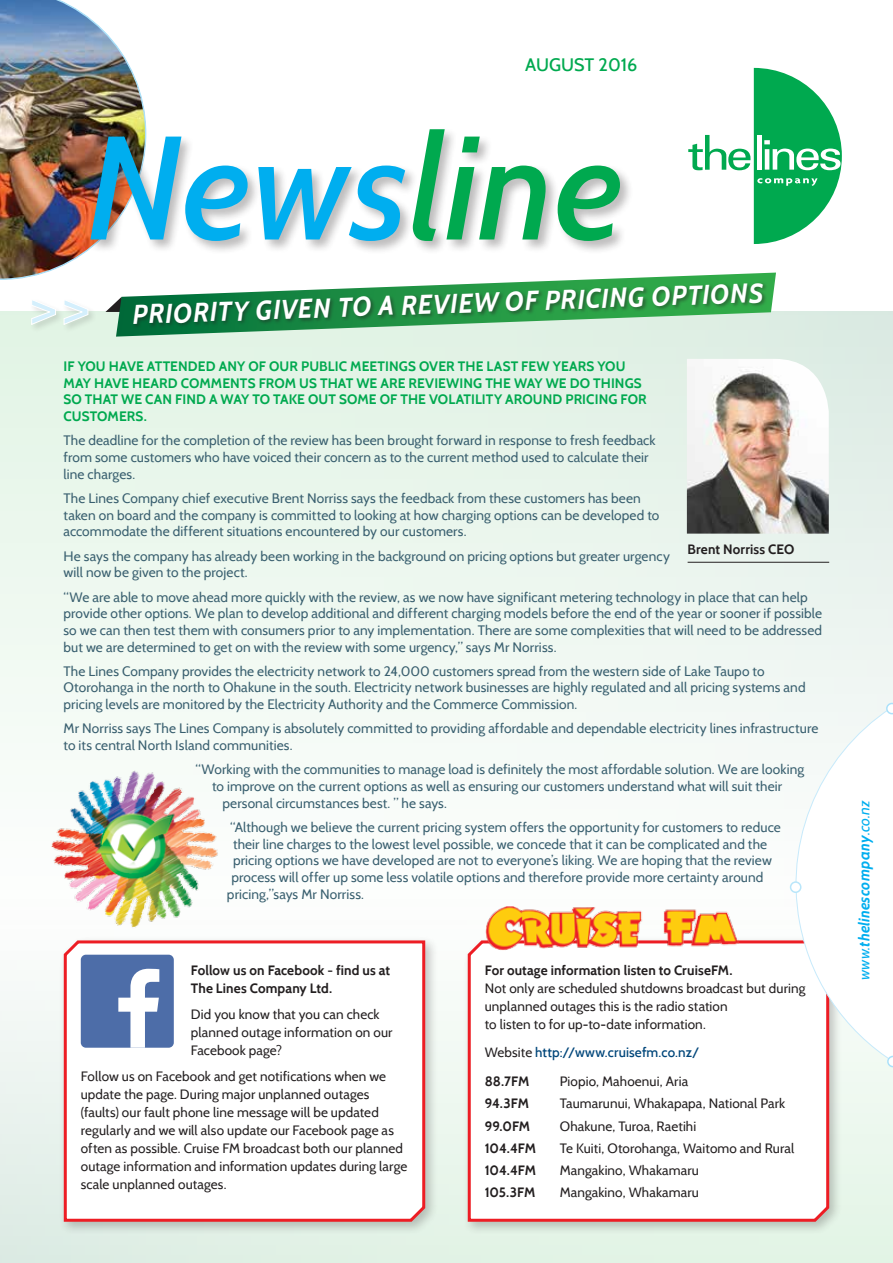
<style>
.page{position:relative;width:893px;height:1263px;background:#fff}
.page>*{position:absolute;margin:0;border:0;box-sizing:border-box;transform-origin:0 0}
.t1{font:italic 500 147px "Cabin";color:#00aeef}
.t2{font:italic 700 27px "Cabin";color:#fff}
.t3{font:500 18px "Cabin";color:#00a94f}
.t4{font:italic 700 15.15px "Cabin";color:#00aeef}
.t5{font:13.65px/16.6px "Cabin";letter-spacing:.01em;color:#395f6f}
.t6{font:700 13.65px/16.6px "Cabin";letter-spacing:.005em;color:#00a94f}
.t7{font:13.5px/18px "Cabin";letter-spacing:.01em;color:#231f20}
.t8{font:700 13.5px/18px "Cabin";letter-spacing:.01em;color:#231f20}
.t9{font:500 13.5px/28.7px "Cabin";letter-spacing:.01em;color:#00467a}
.s1{color:#00a94f}
.s2{font-weight:400;color:#231f20}
.s3{font-weight:700;color:#231f20}
.s4{font-weight:400}
</style>
<div class="page">
<div style="left:0;top:312px;width:893px;height:624px;background:linear-gradient(to bottom,#def0e3,#fff)"></div>
<div style="left:0;top:891px;width:893px;height:372px;background:linear-gradient(to bottom,#fefdfe,#dff0e4)"></div>
<div style="left:463px;top:936px;width:380px;height:299px;background:#231f20;opacity:.25"></div>
<svg style="left:466px;top:938px;width:365px;height:285px"></svg>
<img style="left:485px;top:906px;width:253px;height:44px">
<div style="left:59px;top:936px;width:380px;height:299px;background:#231f20;opacity:.25"></div>
<svg style="left:62px;top:938px;width:365px;height:285px"></svg>
<div style="left:81px;top:955px;width:93px;height:93px;background:#4d6da8;border-radius:5px"></div>
<svg style="left:118px;top:969px;width:41px;height:79px"></svg>
<svg style="left:782px;top:698px;width:111px;height:372px"></svg>
<svg style="left:0;top:0;width:842px;height:337px"></svg>
<div style="left:132px;top:282px;width:636px;height:48px;background:#231f20;opacity:.5"></div>
<div style="left:791px;top:882px;width:10px;height:10px;background:#fff;border-radius:50%"></div>
<div style="left:790px;top:881px;width:11px;height:12px;border:2px solid #b9e6fa;border-radius:50%"></div>
<hr style="left:688px;top:562px;width:141px;height:1px;background:#231f20">
<img style="left:687px;top:359px;width:142px;height:175px">
<img style="left:51px;top:765px;width:169px;height:170px;border-radius:85px">
<h3 class="t3" style="left:525px;top:54px;width:114px">AUGUST 2016</h3>
<h1 class="t1" style="left:86px;top:98px;width:539px">News<span class="s1">line</span></h1>
<h2 class="t2" style="left:132px;top:298px;width:633px;rotate:-2deg">PRIORITY GIVEN TO A REVIEW OF PRICING OPTIONS</h2>
<p class="t6" style="left:63px;top:358px;width:585px">IF YOU HAVE ATTENDED ANY OF OUR PUBLIC MEETINGS OVER THE LAST FEW YEARS YOU MAY HAVE HEARD COMMENTS FROM US THAT WE ARE REVIEWING THE WAY WE DO THINGS SO THAT WE CAN FIND A WAY TO TAKE OUT SOME OF THE VOLATILITY AROUND PRICING FOR CUSTOMERS.</p>
<p class="t5" style="left:63px;top:432px;width:594px">The deadline for the completion of the review has been brought forward in response to fresh feedback from some customers who have voiced their concern as to the current method used to calculate their line charges.</p>
<p class="t5" style="left:63px;top:490px;width:597px">The Lines Company chief executive Brent Norriss says the feedback from these customers has been taken on board and the company is committed to looking at how charging options can be developed to accommodate the different situations encountered by our customers.</p>
<p class="t5" style="left:63px;top:547px;width:608px">He says the company has already been working in the background on pricing options but greater urgency will now be given to the project.</p>
<p class="t5" style="left:63px;top:588px;width:760px">“We are able to move ahead more quickly with the review, as we now have significant metering technology in place that can help provide other options. We plan to develop additional and different charging models before the end of the year or sooner if possible so we can then test them with consumers prior to any implementation. There are some complexities that will need to be addressed but we are determined to get on with the review with some urgency,” says Mr Norriss.</p>
<p class="t5" style="left:63px;top:663px;width:744px">The Lines Company provides the electricity network to 24,000 customers spread from the western side of Lake Taupo to<br>Otorohanga in the north to Ohakune in the south. Electricity network businesses are highly regulated and all pricing systems and pricing levels are monitored by the Electricity Authority and the Commerce Commission.</p>
<p class="t5" style="left:63px;top:720px;width:756px">Mr Norriss says The Lines Company is absolutely committed to providing affordable and dependable electricity lines infrastructure to its central North Island communities.</p>
<p class="t5" style="left:195px;top:761px;width:610px">“Working with the communities to manage load is definitely the most affordable solution. We are looking</p>
<p class="t5" style="left:212px;top:778px;width:572px">to improve on the current options as well as ensuring our customers understand what will suit their</p>
<p class="t5" style="left:222px;top:794px;width:226px">personal circumstances best. ” he says.</p>
<p class="t5" style="left:230px;top:819px;width:552px">“Although we believe the current pricing system offers the opportunity for customers to reduce</p>
<p class="t5" style="left:233px;top:835px;width:536px">their line charges to the lowest level possible, we concede that it can be complicated and the</p>
<p class="t5" style="left:233px;top:852px;width:540px">pricing options we have developed are not to everyone’s liking. We are hoping that the review</p>
<p class="t5" style="left:231px;top:869px;width:534px">process will offer up some less volatile options and therefore provide more certainty around</p>
<p class="t5" style="left:227px;top:885px;width:139px">pricing,”says Mr Norriss.</p>
<p class="t8" style="left:688px;top:541px;width:108px">Brent Norriss CEO</p>
<p class="t8" style="left:191px;top:961px;width:201px">Follow us on Facebook - find us at<br>The Lines Company Ltd.</p>
<p class="t7" style="left:191px;top:1005px;width:203px">Did you know that you can check planned outage information on our<br>Facebook page?</p>
<p class="t7" style="left:81px;top:1067px;width:328px">Follow us on Facebook and get notifications when we update the page. During major unplanned outages (faults) our fault phone line message will be updated regularly and we will also update our Facebook page as often as possible. Cruise FM broadcast both our planned outage information and information updates during large scale unplanned outages.</p>
<p class="t8" style="left:485px;top:961px;width:249px">For outage information listen to CruiseFM.</p>
<p class="t7" style="left:485px;top:979px;width:322px">Not only are scheduled shutdowns broadcast but during unplanned outages this is the radio station<br>to listen to for up-to-date information.</p>
<p class="t9" style="left:485px;top:1038px;width:216px"><span class="s2">Website</span> http://www.cruisefm.co.nz/<br><span class="s3">88.7FM</span></p>
<p class="t7" style="left:560px;top:1072px;width:130px">Piopio, Mahoenui, Aria</p>
<p class="t8" style="left:485px;top:1094px;width:46px">94.3FM</p>
<p class="t7" style="left:560px;top:1094px;width:227px">Taumarunui, Whakapapa, National Park</p>
<p class="t8" style="left:485px;top:1117px;width:47px">99.0FM</p>
<p class="t7" style="left:560px;top:1117px;width:138px">Ohakune, Turoa, Raetihi</p>
<p class="t8" style="left:485px;top:1139px;width:53px">104.4FM</p>
<p class="t7" style="left:560px;top:1139px;width:236px">Te Kuiti, Otorohanga, Waitomo and Rural</p>
<p class="t8" style="left:485px;top:1161px;width:53px">104.4FM</p>
<p class="t7" style="left:560px;top:1161px;width:141px">Mangakino, Whakamaru</p>
<p class="t8" style="left:485px;top:1183px;width:52px">105.3FM</p>
<p class="t7" style="left:560px;top:1183px;width:141px">Mangakino, Whakamaru</p>
<p class="t4" style="left:855px;top:979px;width:181px;rotate:-90deg"><span class="s4">www.</span>thelinescompany<span class="s4">.co.nz</span></p>
</div>
